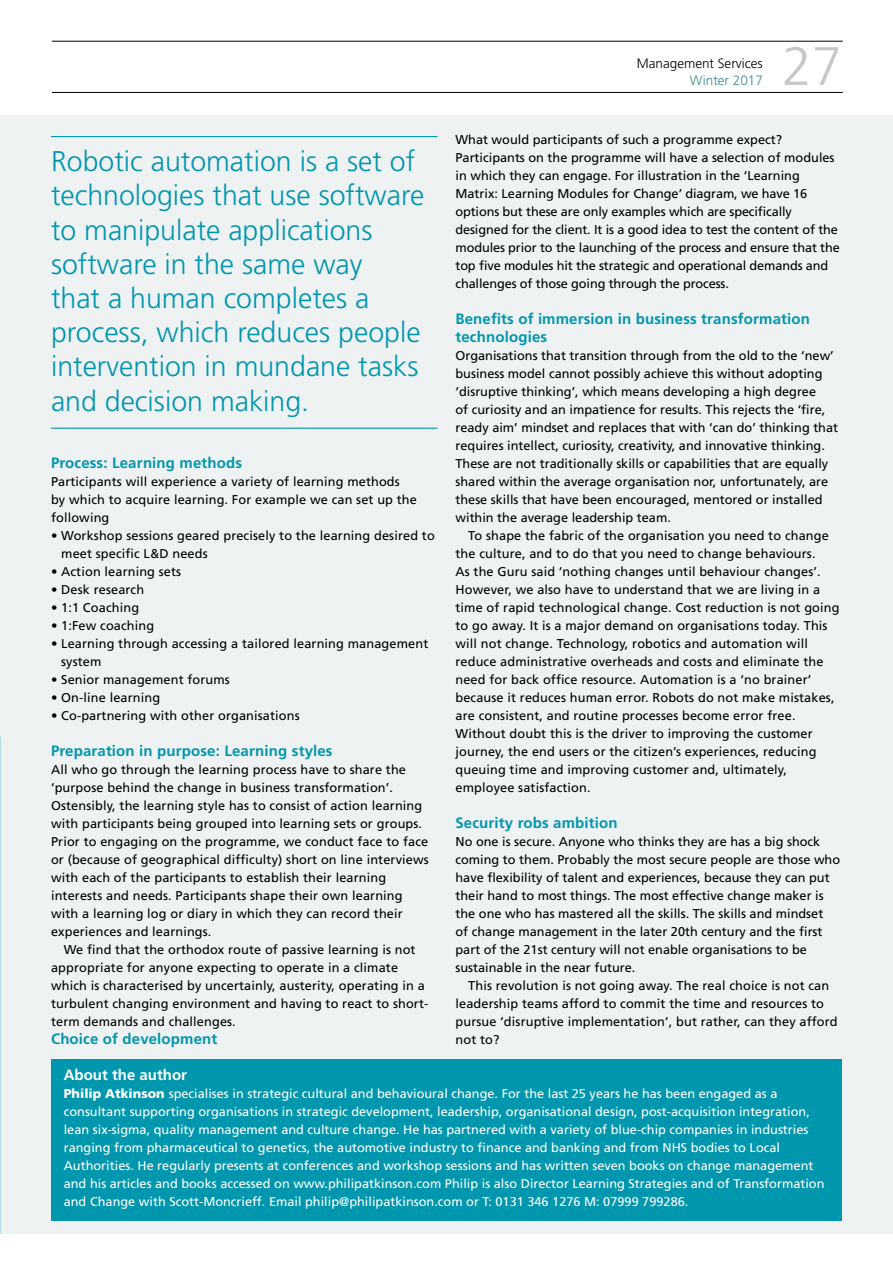
<style>
.page{position:relative;width:893px;height:1263px;background:#fff}
.page>*{position:absolute;margin:0;border:0;box-sizing:border-box;transform-origin:0 0}
.t1{font:300 54px "Frutiger";color:#c6c7c8}
.t2{font:300 28.5px/34.2px "Frutiger";color:#0096ae}
.t3{font:700 15px/18px "Frutiger";letter-spacing:.01em;color:#0096ae}
.t4{font:700 15px "Frutiger";color:#fff}
.t5{font:300 13.5px "Frutiger";color:#000}
.t6{font:300 13.5px "Frutiger";color:#3a8b89}
.t7{font:12.75px/18px "Frutiger";letter-spacing:.01em;color:#000}
.t8{font:12.75px/18px "Frutiger";color:#fff}
.t9{font:12.75px/18px "Frutiger";letter-spacing:-.01em;color:#000}
.s1{font-weight:900}
</style>
<div class="page">
<hr style="left:52px;top:41px;width:791px;height:1px;background:#000">
<hr style="left:52px;top:92px;width:791px;height:1px;background:#000">
<div style="left:0;top:115px;width:893px;height:1118px;background:#eef2f2"></div>
<hr style="left:51px;top:136px;width:386px;height:1px;background:#0096ae">
<hr style="left:51px;top:428px;width:386px;height:1px;background:#0096ae">
<div style="left:51px;top:1059px;width:791px;height:161px;background:#0096ae"></div>
<h2 class="t2" style="left:51px;top:144px;width:375px">Robotic automation is a set of technologies that use software to manipulate applications software in the same way<br>that a human completes a process, which reduces people intervention in mundane tasks and decision making.</h2>
<p class="t3" style="left:51px;top:454px;width:193px">Process: Learning methods</p>
<p class="t7" style="left:51px;top:472px;width:367px">Participants will experience a variety of learning methods by which to acquire learning. For example we can set up the following</p>
<p class="t7" style="left:61px;top:526px;width:375px;text-indent:-10px">• Workshop sessions geared precisely to the learning desired to meet specific L&amp;D needs</p>
<p class="t7" style="left:51px;top:562px;width:132px">• Action learning sets</p>
<p class="t7" style="left:51px;top:580px;width:95px">• Desk research</p>
<p class="t7" style="left:51px;top:598px;width:90px">• 1:1 Coaching</p>
<p class="t7" style="left:51px;top:616px;width:105px">• 1:Few coaching</p>
<p class="t7" style="left:61px;top:634px;width:369px;text-indent:-10px">• Learning through accessing a tailored learning management system</p>
<p class="t7" style="left:51px;top:670px;width:180px">• Senior management forums</p>
<p class="t7" style="left:51px;top:688px;width:111px">• On-line learning</p>
<p class="t7" style="left:51px;top:706px;width:250px">• Co-partnering with other organisations</p>
<p class="t3" style="left:51px;top:742px;width:283px">Preparation in purpose: Learning styles</p>
<p class="t7" style="left:51px;top:760px;width:379px">All who go through the learning process have to share the ‘purpose behind the change in business transformation’.<br>Ostensibly, the learning style has to consist of action learning with participants being grouped into learning sets or groups.<br>Prior to engaging on the programme, we conduct face to face or (because of geographical difficulty) short on line interviews with each of the participants to establish their learning interests and needs. Participants shape their own learning with a learning log or diary in which they can record their experiences and learnings.</p>
<p class="t7" style="left:51px;top:940px;width:379px;text-indent:13px">We find that the orthodox route of passive learning is not appropriate for anyone expecting to operate in a climate which is characterised by uncertainly, austerity, operating in a turbulent changing environment and having to react to short&shy;term demands and challenges.</p>
<p class="t3" style="left:51px;top:1030px;width:168px">Choice of development</p>
<p class="t5" style="left:637px;top:56px;width:127px">Management Services</p>
<p class="t6" style="left:690px;top:72px;width:75px">Winter 2017</p>
<h1 class="t1" style="left:782px;top:36px;width:62px">27</h1>
<p class="t9" style="left:455px;top:130px;width:386px">What would participants of such a programme expect?<br>Participants on the programme will have a selection of modules in which they can engage. For illustration in the ‘Learning Matrix: Learning Modules for Change’ diagram, we have 16 options but these are only examples which are specifically designed for the client. It is a good idea to test the content of the modules prior to the launching of the process and ensure that the top five modules hit the strategic and operational demands and challenges of those going through the process.</p>
<p class="t3" style="left:455px;top:310px;width:356px">Benefits of immersion in business transformation technologies</p>
<p class="t7" style="left:455px;top:346px;width:384px">Organisations that transition through from the old to the ‘new’ business model cannot possibly achieve this without adopting ‘disruptive thinking’, which means developing a high degree<br>of curiosity and an impatience for results. This rejects the ‘fire, ready aim’ mindset and replaces that with ‘can do’ thinking that requires intellect, curiosity, creativity, and innovative thinking.<br>These are not traditionally skills or capabilities that are equally shared within the average organisation nor, unfortunately, are these skills that have been encouraged, mentored or installed within the average leadership team.</p>
<p class="t7" style="left:455px;top:526px;width:386px;text-indent:13px">To shape the fabric of the organisation you need to change the culture, and to do that you need to change behaviours.<br>As the Guru said ‘nothing changes until behaviour changes’.<br>However, we also have to understand that we are living in a time of rapid technological change. Cost reduction is not going to go away. It is a major demand on organisations today. This will not change. Technology, robotics and automation will reduce administrative overheads and costs and eliminate the need for back office resource. Automation is a ‘no brainer’ because it reduces human error. Robots do not make mistakes, are consistent, and routine processes become error free.<br>Without doubt this is the driver to improving the customer journey, the end users or the citizen’s experiences, reducing queuing time and improving customer and, ultimately, employee satisfaction.</p>
<p class="t3" style="left:455px;top:814px;width:164px">Security robs ambition</p>
<p class="t7" style="left:455px;top:832px;width:386px">No one is secure. Anyone who thinks they are has a big shock coming to them. Probably the most secure people are those who have flexibility of talent and experiences, because they can put their hand to most things. The most effective change maker is the one who has mastered all the skills. The skills and mindset<br>of change management in the later 20th century and the first part of the 21st century will not enable organisations to be sustainable in the near future.</p>
<p class="t7" style="left:455px;top:976px;width:384px;text-indent:13px">This revolution is not going away. The real choice is not can leadership teams afford to commit the time and resources to pursue ‘disruptive implementation’, but rather, can they afford not to?</p>
<p class="t4" style="left:64px;top:1066px;width:125px">About the author</p>
<p class="t8" style="left:64px;top:1084px;width:762px"><span class="s1">Philip Atkinson</span> specialises in strategic cultural and behavioural change. For the last 25 years he has been engaged as a consultant supporting organisations in strategic development, leadership, organisational design, post-acquisition integration, lean six-sigma, quality management and culture change. He has partnered with a variety of blue-chip companies in industries ranging from pharmaceutical to genetics, the automotive industry to finance and banking and from NHS bodies to Local Authorities. He regularly presents at conferences and workshop sessions and has written seven books on change management and his articles and books accessed on www.philipatkinson.com Philip is also Director Learning Strategies and of Transformation and Change with Scott-Moncrieff. Email philip@philipatkinson.com or T: 0131 346 1276 M: 07999 799286.</p>
</div>
